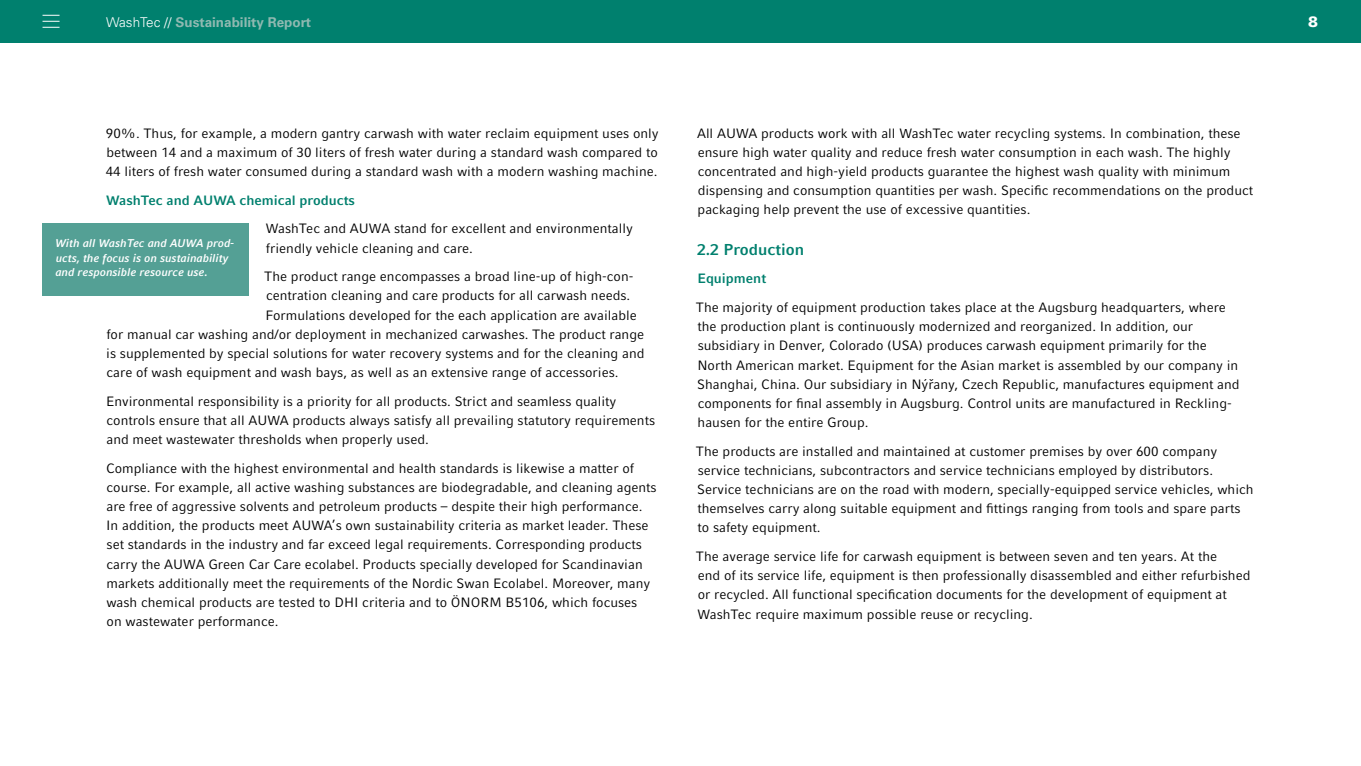
<style>
.page{position:relative;width:1361px;height:766px;background:#fff}
.page>*{position:absolute;margin:0;border:0;box-sizing:border-box;transform-origin:0 0}
.t1{font:700 15.75px "Compatil Fact LT Pro";color:#00806e}
.t2{font:900 15px "Univers LT";color:#fff}
.t3{font:13.5px/19.2px "Compatil Fact LT Pro";color:#000}
.t4{font:700 13.5px "Compatil Fact LT Pro";color:#00806e}
.t5{font:700 13.5px "Univers LT";color:#8fb9b1}
.t6{font:italic 700 11.25px/14.9px "Compatil Fact LT Pro";color:#fff}
.s1{font-weight:300;color:#fff}
</style>
<div class="page">
<div style="left:0;top:0;width:1361px;height:43px;background:#00806e"></div>
<svg style="left:43px;top:15px;width:17px;height:13px"></svg>
<div style="left:43px;top:223px;width:206px;height:73px;background:#54a095"></div>
<p class="t5" style="left:106px;top:14px;width:206px"><span class="s1">WashTec //</span> Sustainability Report</p>
<p class="t3" style="left:106px;top:123px;width:554px;text-align:justify">90%. Thus, for example, a modern gantry carwash with water reclaim equipment uses only between 14 and a maximum of 30 liters of fresh water during a standard wash compared to 44 liters of fresh water consumed during a standard wash with a modern washing machine.</p>
<p class="t4" style="left:106px;top:192px;width:250px">WashTec and AUWA chemical products</p>
<p class="t3" style="left:266px;top:219px;width:369px">WashTec and AUWA stand for excellent and environmentally friendly vehicle cleaning and care.</p>
<p class="t3" style="left:264px;top:267px;width:369px">The product range encompasses a broad line-up of high-con-</p>
<p class="t3" style="left:266px;top:286px;width:366px">centration cleaning and care products for all carwash needs.</p>
<p class="t3" style="left:266px;top:305px;width:373px">Formulations developed for the each application are available</p>
<p class="t3" style="left:106px;top:324px;width:539px">for manual car washing and/or deployment in mechanized carwashes. The product range</p>
<p class="t3" style="left:106px;top:343px;width:540px">is supplemented by special solutions for water recovery systems and for the cleaning and</p>
<p class="t3" style="left:107px;top:363px;width:513px">care of wash equipment and wash bays, as well as an extensive range of accessories.</p>
<p class="t3" style="left:106px;top:391px;width:550px">Environmental responsibility is a priority for all products. Strict and seamless quality controls ensure that all AUWA products always satisfy all prevailing statutory requirements and meet wastewater thresholds when properly used.</p>
<p class="t3" style="left:106px;top:458px;width:552px">Compliance with the highest environmental and health standards is likewise a matter of course. For example, all active washing substances are biodegradable, and cleaning agents are free of aggressive solvents and petroleum products – despite their high performance.<br>In addition, the products meet AUWA’s own sustainability criteria as market leader. These set standards in the industry and far exceed legal requirements. Corresponding products carry the AUWA Green Car Care ecolabel. Products specially developed for Scandinavian markets additionally meet the requirements of the Nordic Swan Ecolabel. Moreover, many wash chemical products are tested to DHI criteria and to ÖNORM B5106, which focuses<br>on wastewater performance.</p>
<p class="t6" style="left:55px;top:235px;width:180px">With all WashTec and AUWA prod&shy;ucts, the focus is on sustainability and responsible resource use.</p>
<p class="t3" style="left:697px;top:123px;width:557px">All AUWA products work with all WashTec water recycling systems. In combination, these ensure high water quality and reduce fresh water consumption in each wash. The highly concentrated and high-yield products guarantee the highest wash quality with minimum dispensing and consumption quantities per wash. Specific recommendations on the product packaging help prevent the use of excessive quantities.</p>
<p class="t1" style="left:697px;top:240px;width:109px">2.2 Production</p>
<p class="t4" style="left:697px;top:271px;width:70px">Equipment</p>
<p class="t3" style="left:696px;top:298px;width:545px">The majority of equipment production takes place at the Augsburg headquarters, where the production plant is continuously modernized and reorganized. In addition, our subsidiary in Denver, Colorado (USA) produces carwash equipment primarily for the North American market. Equipment for the Asian market is assembled by our company in Shanghai, China. Our subsidiary in Nýřany, Czech Republic, manufactures equipment and components for final assembly in Augsburg. Control units are manufactured in Reckling&shy;hausen for the entire Group.</p>
<p class="t3" style="left:696px;top:441px;width:559px">The products are installed and maintained at customer premises by over 600 company service technicians, subcontractors and service technicians employed by distributors.<br>Service technicians are on the road with modern, specially-equipped service vehicles, which themselves carry along suitable equipment and fittings ranging from tools and spare parts to safety equipment.</p>
<p class="t3" style="left:696px;top:546px;width:556px">The average service life for carwash equipment is between seven and ten years. At the<br>end of its service life, equipment is then professionally disassembled and either refurbished or recycled. All functional specification documents for the development of equipment at WashTec require maximum possible reuse or recycling.</p>
<p class="t2" style="left:1308px;top:12px;width:12px">8</p>
</div>
